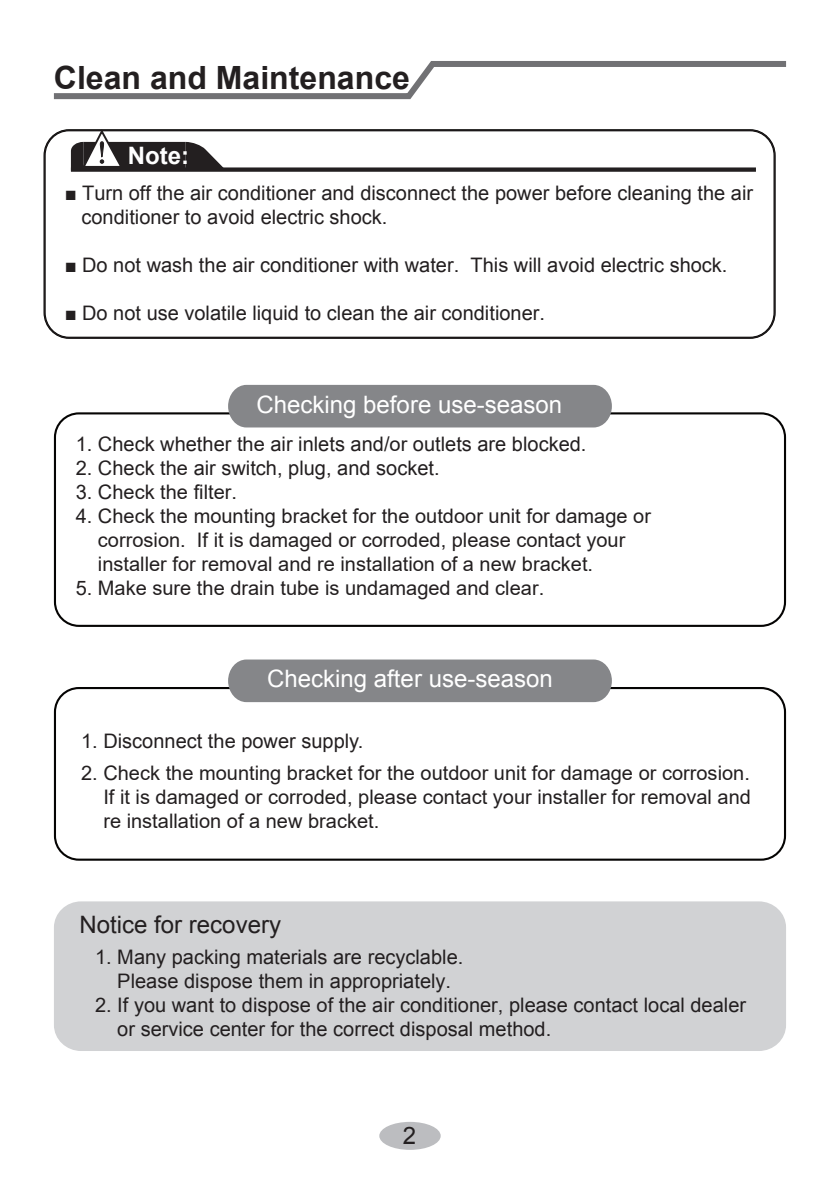
<style>
.page{position:relative;width:840px;height:1191px;background:#fff}
.page>*{position:absolute;margin:0;border:0;box-sizing:border-box;transform-origin:0 0}
.t1{font:700 32px "Arial";color:#231f20}
.t2{font:24px "Arial";color:#fff}
.t3{font:24px "Arial";color:#231f20}
.t4{font:700 24px "Arial";color:#fff}
.t5{font:20px/24px "Arial";color:#231f20}
</style>
<div class="page">
<div style="left:54px;top:901px;width:731px;height:150px;background:#d1d2d4;border-radius:27px"></div>
<div style="left:54px;top:687px;width:731px;height:173px;border:2px solid #050403;border-radius:24px"></div>
<div style="left:228px;top:659px;width:383px;height:43px;background:#858689"></div>
<svg style="left:53px;top:61px;width:734px;height:39px"></svg>
<div style="left:54px;top:412px;width:731px;height:215px;border:2px solid #050403;border-radius:24px"></div>
<div style="left:228px;top:385px;width:383px;height:42px;background:#858689"></div>
<div style="left:44px;top:130px;width:730px;height:208px;border:1px solid #231f20;border-radius:25px"></div>
<div style="left:71px;top:167px;width:684px;height:5px;background:#231f20"></div>
<div style="left:83px;top:142px;width:102px;height:28px;background:#231f20"></div>
<svg style="left:185px;top:142px;width:41px;height:26px"></svg>
<svg style="left:71px;top:129px;width:53px;height:38px"></svg>
<div style="left:379px;top:1121px;width:61px;height:28px;background:#bcbdc0;border-radius:50%"></div>
<h1 class="t1" style="left:54px;top:56px;width:357px">Clean and Maintenance</h1>
<p class="t4" style="left:128px;top:140px;width:63px">Note:</p>
<p class="t5" style="left:81px;top:181px;width:672px;text-indent:-17px">■ Turn off the air conditioner and disconnect the power before cleaning the air conditioner to avoid electric shock.</p>
<p class="t5" style="left:65px;top:253px;width:663px">■ Do not wash the air conditioner with water. This will avoid electric shock.</p>
<p class="t5" style="left:65px;top:301px;width:481px">■ Do not use volatile liquid to clean the air conditioner.</p>
<p class="t2" style="left:256px;top:388px;width:307px">Checking before use-season</p>
<p class="t5" style="left:76px;top:431px;width:512px">1. Check whether the air inlets and/or outlets are blocked.</p>
<p class="t5" style="left:76px;top:455px;width:365px">2. Check the air switch, plug, and socket.</p>
<p class="t5" style="left:76px;top:479px;width:163px">3. Check the filter.</p>
<p class="t5" style="left:98px;top:503px;width:554px;text-indent:-22px">4. Check the mounting bracket for the outdoor unit for damage or corrosion. If it is damaged or corroded, please contact your installer for removal and re installation of a new bracket.</p>
<p class="t5" style="left:76px;top:575px;width:470px">5. Make sure the drain tube is undamaged and clear.</p>
<p class="t2" style="left:267px;top:663px;width:287px">Checking after use-season</p>
<p class="t5" style="left:81px;top:729px;width:284px">1. Disconnect the power supply.</p>
<p class="t5" style="left:103px;top:761px;width:648px;text-align:justify;text-indent:-22px">2. Check the mounting bracket for the outdoor unit for damage or corrosion.<br>If it is damaged or corroded, please contact your installer for removal and re installation of a new bracket.</p>
<p class="t3" style="left:79px;top:908px;width:203px">Notice for recovery</p>
<p class="t5" style="left:95px;top:944px;width:369px;text-align:center">1. Many packing materials are recyclable.<br>Please dispose them in appropriately.</p>
<p class="t5" style="left:117px;top:992px;width:630px;text-indent:-22px">2. If you want to dispose of the air conditioner, please contact local dealer or service center for the correct disposal method.</p>
<p class="t3" style="left:403px;top:1119px;width:15px">2</p>
</div>
